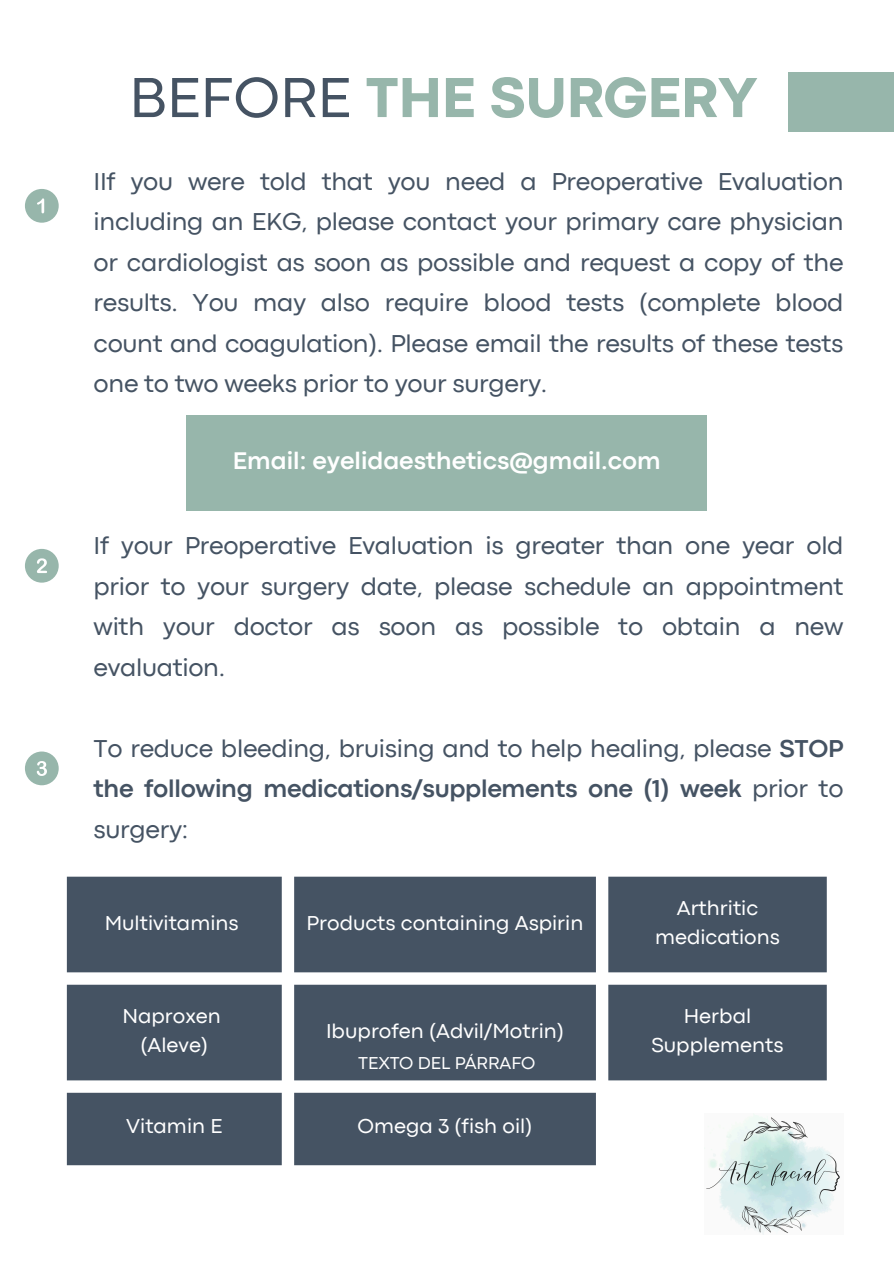
<style>
.page{position:relative;width:894px;height:1264px;background:#fff}
.page>*{position:absolute;margin:0;border:0;box-sizing:border-box;transform-origin:0 0}
.t1{font:800 58.8px "Codec Pro";color:#97b6ab}
.t2{font:25.5px/40.5px "Codec Pro";letter-spacing:-.01em;color:#455363;text-align:justify}
.t3{font:700 25.2px "Codec Pro";color:#fff}
.t4{font:21px/29.2px "Codec Pro";color:#fff;text-align:center}
.t5{font:18px "Codec Pro";color:#fff}
.s1{font-weight:400;color:#455363}
.s2{font-weight:700}
</style>
<div class="page">
<div style="left:788px;top:73px;width:105px;height:59px;background:#97b6ab"></div>
<svg style="left:67px;top:876px;width:759px;height:289px;fill:#455363"></svg>
<img style="left:704px;top:1113px;width:136px;height:121px">
<div style="left:187px;top:415px;width:519px;height:96px;background:#97b6ab"></div>
<div style="left:25px;top:189px;width:34px;height:34px;background:#97b6ab;border-radius:50%"></div>
<svg style="left:37px;top:198px;width:7px;height:15px"></svg>
<div style="left:25px;top:549px;width:34px;height:33px;background:#97b6ab;border-radius:50%"></div>
<svg style="left:37px;top:558px;width:10px;height:15px"></svg>
<div style="left:25px;top:751px;width:34px;height:34px;background:#97b6ab;border-radius:50%"></div>
<svg style="left:37px;top:761px;width:10px;height:15px"></svg>
<p class="t1" style="left:129px;top:77px;width:629px"><span class="s1">BEFORE</span> THE SURGERY</p>
<h1 class="t2" style="left:94px;top:163px;width:751px">IIf you were told that you need a Preoperative Evaluation including an EKG, please contact your primary care physician or cardiologist as soon as possible and request a copy of the results. You may also require blood tests (complete blood count and coagulation). Please email the results of these tests one to two weeks prior to your surgery.</h1>
<p class="t3" style="left:233px;top:452px;width:429px">Email: eyelidaesthetics@gmail.com</p>
<p class="t2" style="left:94px;top:527px;width:751px">If your Preoperative Evaluation is greater than one year old prior to your surgery date, please schedule an appointment with your doctor as soon as possible to obtain a new evaluation.</p>
<p class="t2" style="left:94px;top:730px;width:751px">To reduce bleeding, bruising and to help healing, please <span class="s2">STOP the following medications/supplements one (1) week</span> prior to surgery:</p>
<p class="t4" style="left:105px;top:909px;width:135px">Multivitamins</p>
<h3 class="t4" style="left:306px;top:909px;width:278px">Products containing Aspirin</h3>
<h3 class="t4" style="left:122px;top:1002px;width:100px">Naproxen</h3>
<h2 class="t4" style="left:140px;top:1032px;width:69px">(Aleve)</h2>
<p class="t4" style="left:326px;top:1017px;width:239px">Ibuprofen (Advil/Motrin)</p>
<p class="t5" style="left:358px;top:1056px;width:179px">TEXTO DEL PÁRRAFO</p>
<p class="t4" style="left:126px;top:1113px;width:98px">Vitamin E</p>
<p class="t4" style="left:357px;top:1113px;width:176px">Omega 3 (fish oil)</p>
<h3 class="t4" style="left:655px;top:894px;width:126px">Arthritic medications</h3>
<p class="t4" style="left:651px;top:1002px;width:133px">Herbal<br>Supplements</p>
</div>
